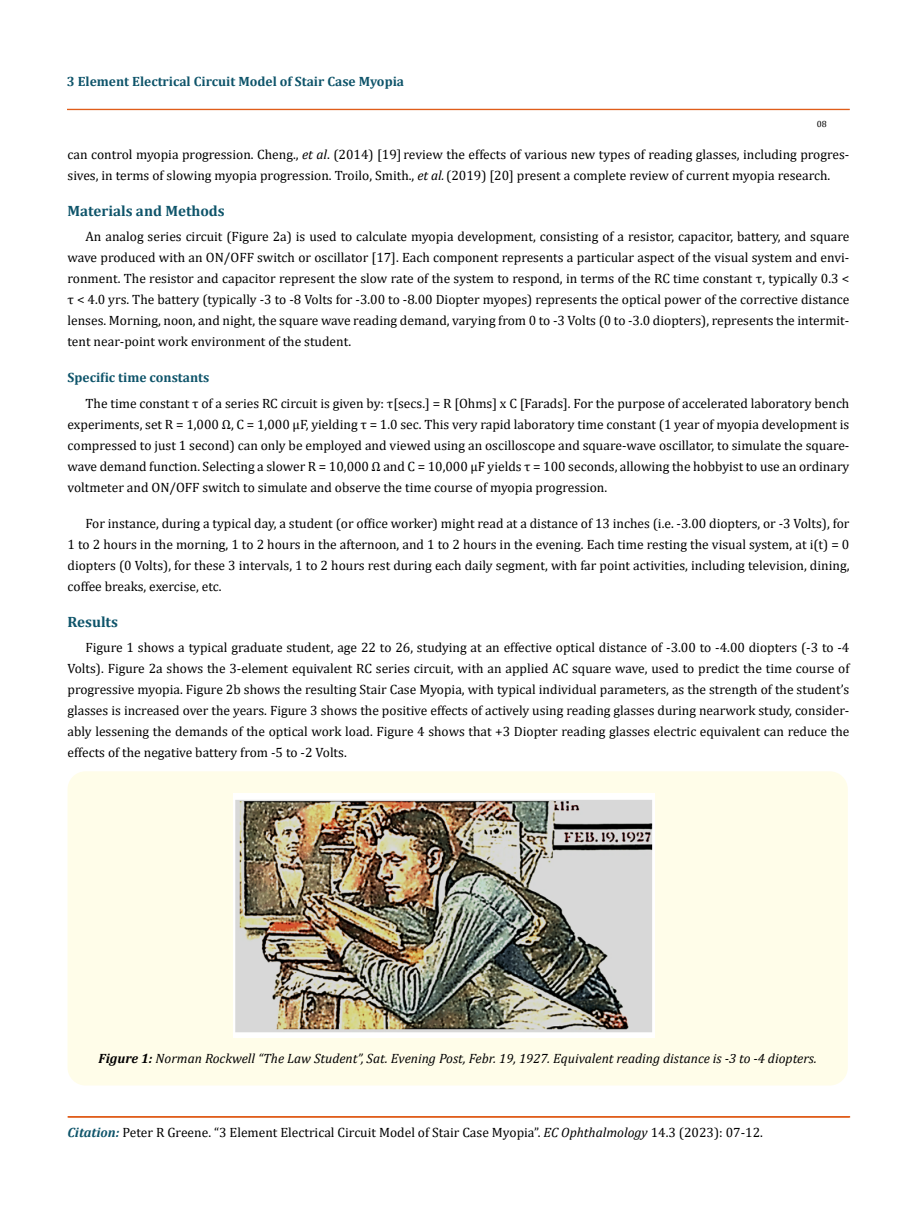
<style>
.page{position:relative;width:917px;height:1226px;background:#fff}
.page>*{position:absolute;margin:0;border:0;box-sizing:border-box;transform-origin:0 0}
.t1{font:700 15px "Cambria";color:#0e546a}
.t2{font:13.5px/21px "Cambria";color:#000;text-align:justify}
.t3{font:italic 13.5px "Cambria";color:#000}
.t4{font:700 13.5px "Cambria";color:#0e546a}
.t5{font:9px "Cambria";color:#000}
.s1{font-style:italic}
.s2{font-weight:700}
.s3{font-weight:700;font-style:italic;color:#0e546a}
</style>
<div class="page">
<div style="left:67px;top:109px;width:782px;height:1px;border:1px solid #e05d1a"></div>
<div style="left:68px;top:1116px;width:781px;height:1px;border:1px solid #e05d1a"></div>
<div style="left:68px;top:771px;width:779px;height:314px;background:#fffde9;border-radius:18px"></div>
<img style="left:234px;top:794px;width:420px;height:243px">
<p class="t4" style="left:67px;top:72px;width:339px">3 Element Electrical Circuit Model of Stair Case Myopia</p>
<p class="t5" style="left:816px;top:118px;width:11px">08</p>
<p class="t2" style="left:68px;top:143px;width:783px">can control myopia progression. Cheng., <span class="s1">et al</span>. (2014) [19] review the effects of various new types of reading glasses, including progres&shy;sives, in terms of slowing myopia progression. Troilo, Smith., <span class="s1">et al.</span>(2019) [20] present a complete review of current myopia research.</p>
<p class="t1" style="left:68px;top:200px;width:159px">Materials and Methods</p>
<p class="t2" style="left:68px;top:226px;width:783px;text-indent:18px">An analog series circuit (Figure 2a) is used to calculate myopia development, consisting of a resistor, capacitor, battery, and square wave produced with an ON/OFF switch or oscillator [17]. Each component represents a particular aspect of the visual system and envi&shy;ronment. The resistor and capacitor represent the slow rate of the system to respond, in terms of the RC time constant τ, typically 0.3 &lt; τ &lt; 4.0 yrs. The battery (typically -3 to -8 Volts for -3.00 to -8.00 Diopter myopes) represents the optical power of the corrective distance lenses. Morning, noon, and night, the square wave reading demand, varying from 0 to -3 Volts (0 to -3.0 diopters), represents the intermit&shy;tent near-point work environment of the student.</p>
<p class="t4" style="left:68px;top:368px;width:143px">Specific time constants</p>
<p class="t2" style="left:68px;top:392px;width:783px;text-indent:18px">The time constant τ of a series RC circuit is given by: τ[secs.] = R [Ohms] x C [Farads]. For the purpose of accelerated laboratory bench experiments, set R = 1,000 Ω, C = 1,000 μF, yielding τ = 1.0 sec. This very rapid laboratory time constant (1 year of myopia development is compressed to just 1 second) can only be employed and viewed using an oscilloscope and square-wave oscillator, to simulate the square&shy;wave demand function. Selecting a slower R = 10,000 Ω and C = 10,000 μF yields τ = 100 seconds, allowing the hobbyist to use an ordinary voltmeter and ON/OFF switch to simulate and observe the time course of myopia progression.</p>
<p class="t2" style="left:68px;top:512px;width:783px;text-indent:18px">For instance, during a typical day, a student (or office worker) might read at a distance of 13 inches (i.e. -3.00 diopters, or -3 Volts), for 1 to 2 hours in the morning, 1 to 2 hours in the afternoon, and 1 to 2 hours in the evening. Each time resting the visual system, at i(t) = 0 diopters (0 Volts), for these 3 intervals, 1 to 2 hours rest during each daily segment, with far point activities, including television, dining, coffee breaks, exercise, etc.</p>
<p class="t1" style="left:68px;top:611px;width:52px">Results</p>
<p class="t2" style="left:68px;top:637px;width:783px;text-indent:18px">Figure 1 shows a typical graduate student, age 22 to 26, studying at an effective optical distance of -3.00 to -4.00 diopters (-3 to -4<br>Volts). Figure 2a shows the 3-element equivalent RC series circuit, with an applied AC square wave, used to predict the time course of progressive myopia. Figure 2b shows the resulting Stair Case Myopia, with typical individual parameters, as the strength of the student’s glasses is increased over the years. Figure 3 shows the positive effects of actively using reading glasses during nearwork study, consider&shy;ably lessening the demands of the optical work load. Figure 4 shows that +3 Diopter reading glasses electric equivalent can reduce the effects of the negative battery from -5 to -2 Volts.</p>
<p class="t3" style="left:99px;top:1048px;width:719px"><span class="s2">Figure 1:</span> Norman Rockwell “The Law Student”, Sat. Evening Post, Febr. 19, 1927. Equivalent reading distance is -3 to -4 diopters.</p>
<p class="t2" style="left:68px;top:1121px;width:697px"><span class="s3">Citation:</span> Peter R Greene. “3 Element Electrical Circuit Model of Stair Case Myopia”. <span class="s1">EC Ophthalmology</span> 14.3 (2023): 07-12.</p>
</div>
